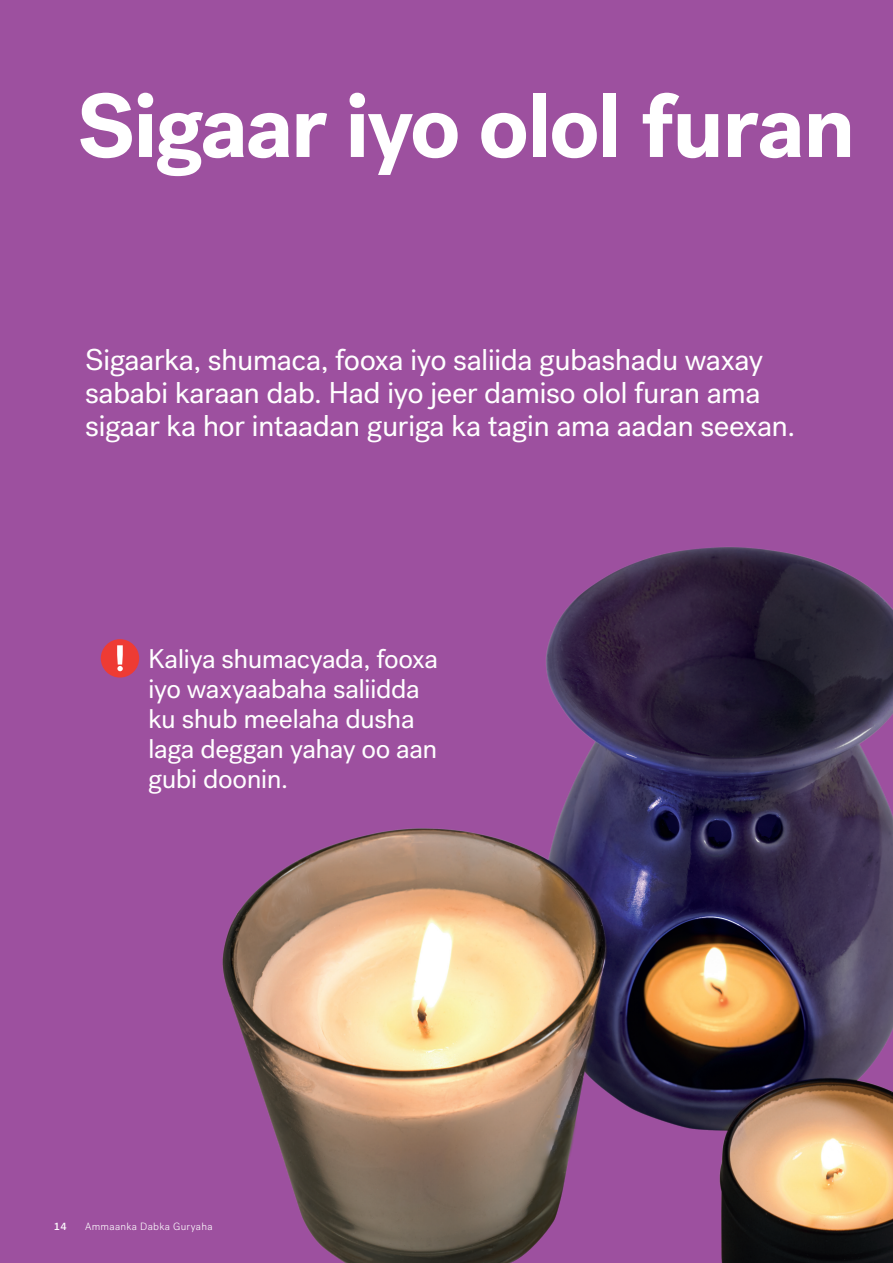
<style>
.page{position:relative;width:893px;height:1263px;background:#9d509f}
.page>*{position:absolute;margin:0;border:0;box-sizing:border-box;transform-origin:0 0}
.t1{font:700 90px "Post Grotesk";letter-spacing:-.025em;color:#fff}
.t2{font:30px/33px "Post Grotesk";letter-spacing:-.02em;color:#fff}
.t3{font:27px/30px "Post Grotesk";letter-spacing:-.02em;color:#fff}
.t4{font:300 10.5px "Post Grotesk";letter-spacing:.03em;color:#fff}
.t5{font:500 10.5px "Post Grotesk";color:#fff}
</style>
<div class="page">
<img style="left:222px;top:547px;width:671px;height:716px">
<svg style="left:101px;top:639px;width:38px;height:38px"></svg>
<p class="t1" style="left:77px;top:69px;width:780px">Sigaar iyo olol furan</p>
<p class="t2" style="left:85px;top:343px;width:712px">Sigaarka, shumaca, fooxa iyo saliida gubashadu waxay sababi karaan dab. Had iyo jeer damiso olol furan ama sigaar ka hor intaadan guriga ka tagin ama aadan seexan.</p>
<p class="t3" style="left:148px;top:644px;width:291px">Kaliya shumacyada, fooxa iyo waxyaabaha saliidda ku shub meelaha dusha laga deggan yahay oo aan gubi doonin.</p>
<p class="t5" style="left:54px;top:1219px;width:14px">14</p>
<p class="t4" style="left:85px;top:1220px;width:129px">Ammaanka Dabka Guryaha</p>
</div>
